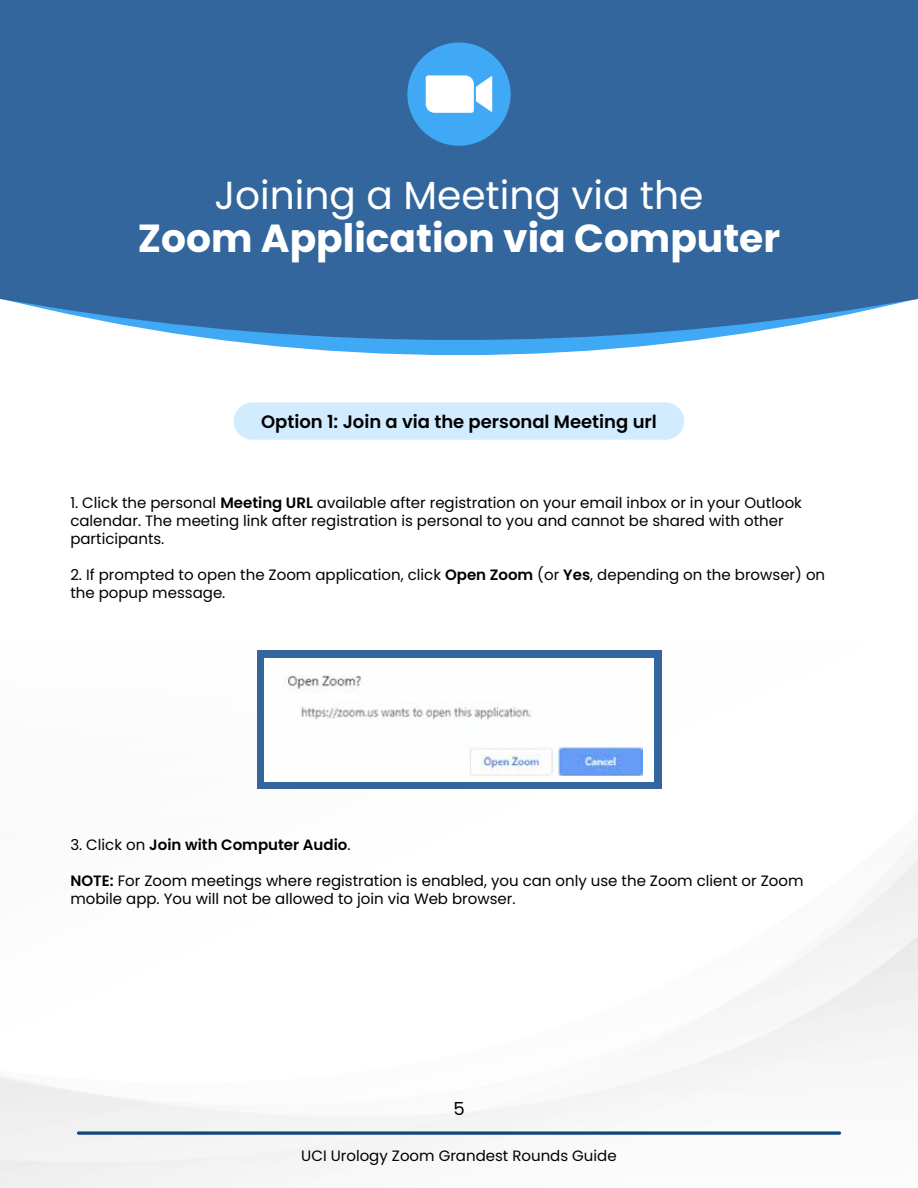
<style>
.page{position:relative;width:918px;height:1188px;background:#fff}
.page>*{position:absolute;margin:0;border:0;box-sizing:border-box;transform-origin:0 0}
.t1{font:700 39.15px "Poppins";color:#fff}
.t2{font:39.15px "Poppins";color:#fff}
.t3{font:600 18px "Poppins";color:#000}
.t4{font:18px "Poppins";color:#000}
.t5{font:15px/18px "Poppins";color:#000}
.t6{font:600 15px "Poppins";color:#000}
.s1{font-weight:600}
.s2{font-weight:400}
</style>
<div class="page">
<div style="left:234px;top:402px;width:450px;height:38px;background:#d2ecff;border-radius:19px"></div>
<svg style="left:77px;top:1131px;width:764px;height:4px;background:#376494"></svg>
<svg style="left:0;top:0;width:918px;height:351px;background:#3c6ea3"></svg>
<div style="left:257px;top:651px;width:404px;height:138px;background:#33669d"></div>
<div style="left:264px;top:658px;width:390px;height:124px;background:#fff"></div>
<img style="left:285px;top:675px;width:357px;height:100px">
<div style="left:407px;top:42px;width:104px;height:104px;background:#3fa9f5;border-radius:50%"></div>
<svg style="left:426px;top:75px;width:66px;height:38px;background:#e4f3fd"></svg>
<h1 class="t2" style="left:214px;top:173px;width:491px">Joining a Meeting via the</h1>
<h1 class="t1" style="left:138px;top:215px;width:644px">Zoom Application via Computer</h1>
<p class="t3" style="left:261px;top:411px;width:397px">Option 1: Join a via the personal Meeting url</p>
<p class="t5" style="left:70px;top:494px;width:733px">1. Click the personal <span class="s1">Meeting URL</span> available after registration on your email inbox or in your Outlook calendar. The meeting link after registration is personal to you and cannot be shared with other participants.</p>
<p class="t5" style="left:70px;top:566px;width:756px">2. If prompted to open the Zoom application, click <span class="s1">Open Zoom</span> (or <span class="s1">Yes</span>, depending on the browser) on the popup message.</p>
<p class="t6" style="left:70px;top:836px;width:282px"><span class="s2">3. Click on</span> Join with Computer Audio<span class="s2">.</span></p>
<p class="t5" style="left:70px;top:872px;width:735px"><span class="s1">NOTE:</span> For Zoom meetings where registration is enabled, you can only use the Zoom client or Zoom mobile app. You will not be allowed to join via Web browser.</p>
<p class="t4" style="left:453px;top:1098px;width:13px">5</p>
<p class="t5" style="left:301px;top:1147px;width:317px">UCI Urology Zoom Grandest Rounds Guide</p>
</div>
